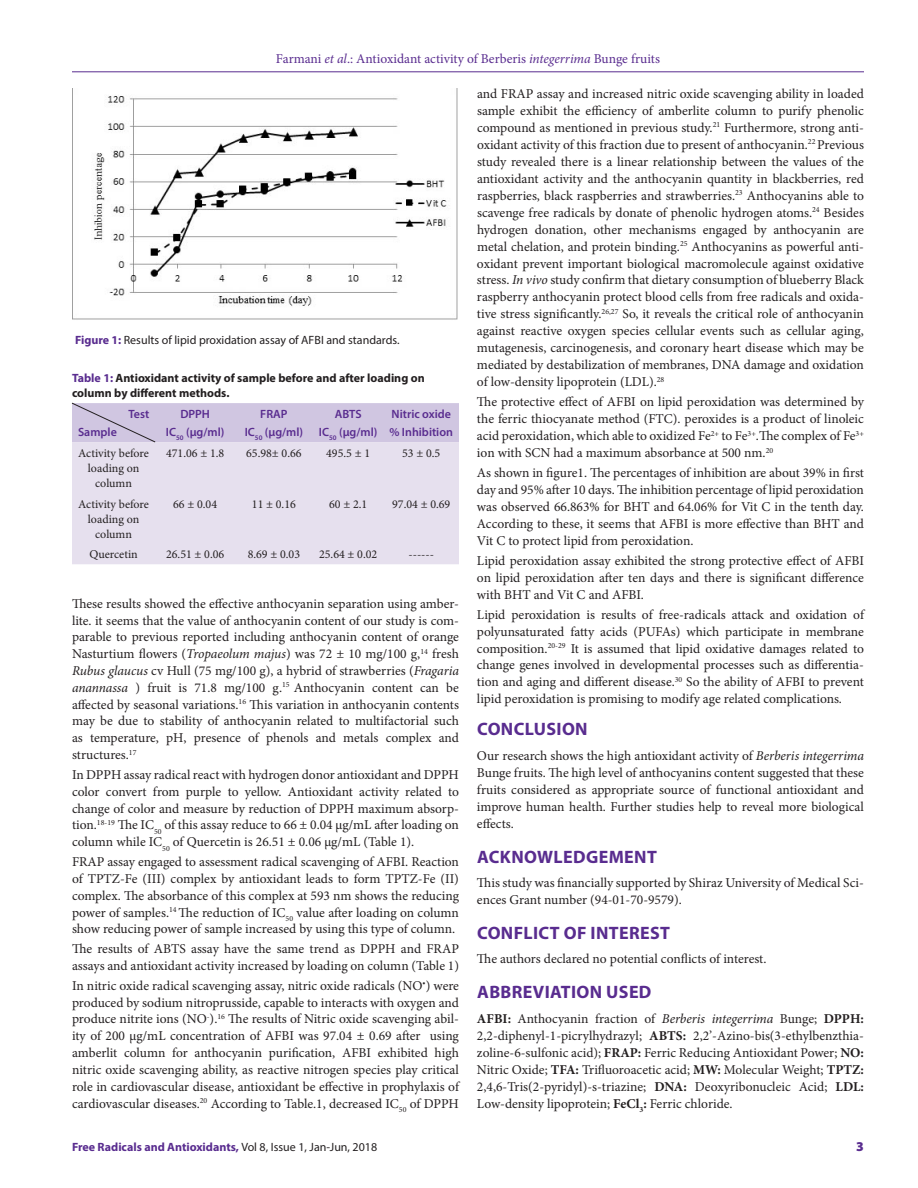
<style>
.page{position:relative;width:918px;height:1188px;background:#fff}
.page>*{position:absolute;margin:0;border:0;box-sizing:border-box;transform-origin:0 0}
._1_HD{font:700 18px "Myriad Pro";letter-spacing:.02em;color:#592c8f}
.TXT{font:13.5px/17px "Minion Pro";color:#231f20;text-align:justify}
.t1{font:13.5px "Minion Pro";color:#592c8f}
.RRH{font:900 13.5px "Myriad Pro";color:#592c8f}
.TB{font:12px/15px "Minion Pro";color:#231f20;text-align:center}
.TT{font:700 12px/15px "Myriad Pro";color:#231f20}
.TCH{font:600 12px "Myriad Pro";color:#592c8f}
.FIG_CAP{font:12px "Myriad Pro";color:#231f20}
.RRH-2{font:700 12px "Myriad Pro";color:#592c8f}
.s1{font-style:italic}
.s2{font-weight:700;color:#592c8f}
.s3{color:#592c8f}
.s4{font-weight:700}
.s5{font-weight:400;color:#231f20}
</style>
<div class="page">
<hr style="left:72px;top:72px;width:792px;height:1px;background:#592c8f">
<img style="left:72px;top:88px;width:386px;height:232px">
<div style="left:72px;top:442px;width:387px;height:122px;background:#e6e0ee"></div>
<div style="left:71px;top:403px;width:388px;height:39px;background:#d0c6e1"></div>
<p class="t1" style="left:276px;top:50px;width:386px">Farmani <span class="s1">et al</span>.: Antioxidant activity of Berberis <span class="s1">integerrima</span> Bunge fruits</p>
<p class="FIG_CAP" style="left:75px;top:333px;width:326px"><span class="s2">Figure 1:</span> Results of lipid proxidation assay of AFBI and standards.</p>
<p class="TT" style="left:72px;top:370px;width:354px"><span class="s3">Table 1:</span> Antioxidant activity of sample before and after loading on column by different methods.</p>
<p class="TCH" style="left:128px;top:406px;width:22px">Test</p>
<p class="TCH" style="left:78px;top:424px;width:40px">Sample</p>
<p class="TCH" style="left:392px;top:406px;width:61px">Nitric oxide</p>
<p class="TCH" style="left:390px;top:424px;width:65px">% Inhibition</p>
<p class="TCH" style="left:335px;top:406px;width:28px">ABTS</p>
<p class="TCH" style="left:319px;top:424px;width:60px">IC<sub>50</sub> (µg/ml)</p>
<p class="TCH" style="left:180px;top:406px;width:31px">DPPH</p>
<p class="TCH" style="left:166px;top:424px;width:60px">IC<sub>50</sub> (µg/ml)</p>
<p class="TCH" style="left:260px;top:406px;width:29px">FRAP</p>
<p class="TCH" style="left:245px;top:424px;width:60px">IC<sub>50</sub> (µg/ml)</p>
<p class="TB" style="left:78px;top:446px;width:72px">Activity before loading on column</p>
<p class="TB" style="left:166px;top:446px;width:60px">471.06 ± 1.8</p>
<p class="TB" style="left:246px;top:446px;width:57px">65.98± 0.66</p>
<p class="TB" style="left:326px;top:446px;width:45px">495.5 ± 1</p>
<p class="TB" style="left:402px;top:446px;width:40px">53 ± 0.5</p>
<p class="TB" style="left:78px;top:496px;width:72px">Activity before loading on column</p>
<p class="TB" style="left:173px;top:496px;width:45px">66 ± 0.04</p>
<p class="TB" style="left:252px;top:496px;width:45px">11 ± 0.16</p>
<p class="TB" style="left:329px;top:496px;width:40px">60 ± 2.1</p>
<p class="TB" style="left:392px;top:496px;width:60px">97.04 ± 0.69</p>
<p class="TB" style="left:89px;top:547px;width:50px">Quercetin</p>
<p class="TB" style="left:166px;top:547px;width:60px">26.51 ± 0.06</p>
<p class="TB" style="left:248px;top:547px;width:54px">8.69 ± 0.03</p>
<p class="TB" style="left:319px;top:547px;width:60px">25.64 ± 0.02</p>
<p class="TB" style="left:408px;top:547px;width:27px">------</p>
<p class="TXT" style="left:72px;top:595px;width:389px">These results showed the effective anthocyanin separation using amber&shy;lite. it seems that the value of anthocyanin content of our study is com&shy;parable to previous reported including anthocyanin content of orange Nasturtium flowers (<span class="s1">Tropaeolum majus</span>) was 72 ± 10 mg/100 g,<sup>14</sup> fresh <span class="s1">Rubus glaucus</span> cv Hull (75 mg/100 g), a hybrid of strawberries (<span class="s1">Fragaria anannassa</span> ) fruit is 71.8 mg/100 g.<sup>15</sup> Anthocyanin content can be affected by seasonal variations.<sup>16</sup> This variation in anthocyanin contents may be due to stability of anthocyanin related to multifactorial such as temperature, pH, presence of phenols and metals complex and structures.<sup>17</sup></p>
<p class="TXT" style="left:72px;top:766px;width:389px">In DPPH assay radical react with hydrogen donor antioxidant and DPPH color convert from purple to yellow. Antioxidant activity related to change of color and measure by reduction of DPPH maximum absorp&shy;tion.<sup>18-19</sup> The IC<sub>50</sub> of this assay reduce to 66 ± 0.04 μg/mL after loading on column while IC<sub>50</sub> of Quercetin is 26.51 ± 0.06 μg/mL (Table 1).</p>
<p class="TXT" style="left:72px;top:853px;width:389px">FRAP assay engaged to assessment radical scavenging of AFBI. Reaction of TPTZ-Fe (III) complex by antioxidant leads to form TPTZ-Fe (II) complex. The absorbance of this complex at 593 nm shows the reducing power of samples.<sup>14</sup> The reduction of IC<sub>50</sub> value after loading on column show reducing power of sample increased by using this type of column.</p>
<p class="TXT" style="left:72px;top:941px;width:389px">The results of ABTS assay have the same trend as DPPH and FRAP assays and antioxidant activity increased by loading on column (Table 1)</p>
<p class="TXT" style="left:72px;top:977px;width:389px">In nitric oxide radical scavenging assay, nitric oxide radicals (NO<sup>•</sup>) were produced by sodium nitroprusside, capable to interacts with oxygen and produce nitrite ions (NO<sup>-</sup>).<sup>16</sup> The results of Nitric oxide scavenging abil&shy;ity of 200 µg/mL concentration of AFBI was 97.04 ± 0.69 after using amberlit column for anthocyanin purification, AFBI exhibited high nitric oxide scavenging ability, as reactive nitrogen species play critical role in cardiovascular disease, antioxidant be effective in prophylaxis of cardiovascular diseases.<sup>20</sup> According to Table.1, decreased IC<sub>50</sub> of DPPH</p>
<p class="TXT" style="left:477px;top:85px;width:389px">and FRAP assay and increased nitric oxide scavenging ability in loaded sample exhibit the efficiency of amberlite column to purify phenolic compound as mentioned in previous study.<sup>21</sup> Furthermore, strong anti&shy;oxidant activity of this fraction due to present of anthocyanin.<sup>22</sup> Previous study revealed there is a linear relationship between the values of the antioxidant activity and the anthocyanin quantity in blackberries, red raspberries, black raspberries and strawberries.<sup>23</sup> Anthocyanins able to scavenge free radicals by donate of phenolic hydrogen atoms.<sup>24</sup> Besides hydrogen donation, other mechanisms engaged by anthocyanin are metal chelation, and protein binding.<sup>25</sup> Anthocyanins as powerful anti&shy;oxidant prevent important biological macromolecule against oxidative stress. <span class="s1">In vivo</span> study confirm that dietary consumption of blueberry Black raspberry anthocyanin protect blood cells from free radicals and oxida&shy;tive stress significantly.<sup>26,27</sup> So, it reveals the critical role of anthocyanin against reactive oxygen species cellular events such as cellular aging, mutagenesis, carcinogenesis, and coronary heart disease which may be mediated by destabilization of membranes, DNA damage and oxidation of low-density lipoprotein (LDL).<sup>28</sup></p>
<p class="TXT" style="left:477px;top:393px;width:389px">The protective effect of AFBI on lipid peroxidation was determined by the ferric thiocyanate method (FTC). peroxides is a product of linoleic acid peroxidation, which able to oxidized Fe<sup>2+</sup> to Fe<sup>3+</sup>.The complex of Fe<sup>3+ </sup>ion with SCN had a maximum absorbance at 500 nm.<sup>20</sup></p>
<p class="TXT" style="left:477px;top:464px;width:389px">As shown in figure1. The percentages of inhibition are about 39% in first day and 95% after 10 days. The inhibition percentage of lipid peroxidation was observed 66.863% for BHT and 64.06% for Vit C in the tenth day.<br>According to these, it seems that AFBI is more effective than BHT and Vit C to protect lipid from peroxidation.</p>
<p class="TXT" style="left:477px;top:552px;width:388px">Lipid peroxidation assay exhibited the strong protective effect of AFBI on lipid peroxidation after ten days and there is significant difference with BHT and Vit C and AFBI.</p>
<p class="TXT" style="left:477px;top:606px;width:389px">Lipid peroxidation is results of free-radicals attack and oxidation of polyunsaturated fatty acids (PUFAs) which participate in membrane composition.<sup>20-29</sup> It is assumed that lipid oxidative damages related to change genes involved in developmental processes such as differentia&shy;tion and aging and different disease.<sup>30</sup> So the ability of AFBI to prevent lipid peroxidation is promising to modify age related complications.</p>
<p class="_1_HD" style="left:477px;top:718px;width:112px">CONCLUSION</p>
<p class="TXT" style="left:477px;top:747px;width:389px">Our research shows the high antioxidant activity of <span class="s1">Berberis integerrima </span>Bunge fruits. The high level of anthocyanins content suggested that these fruits considered as appropriate source of functional antioxidant and improve human health. Further studies help to reveal more biological effects.</p>
<p class="_1_HD" style="left:477px;top:845px;width:181px">ACKNOWLEDGEMENT</p>
<p class="TXT" style="left:477px;top:874px;width:389px">This study was financially supported by Shiraz University of Medical Sci&shy;ences Grant number (94-01-70-9579).</p>
<p class="_1_HD" style="left:477px;top:921px;width:194px">CONFLICT OF INTEREST</p>
<p class="TXT" style="left:477px;top:951px;width:291px">The authors declared no potential conflicts of interest.</p>
<p class="_1_HD" style="left:477px;top:981px;width:176px">ABBREVIATION USED</p>
<p class="TXT" style="left:477px;top:1010px;width:389px"><span class="s4">AFBI:</span> Anthocyanin fraction of <span class="s1">Berberis integerrima</span> Bunge; <span class="s4">DPPH:<br></span>2,2-diphenyl-1-picrylhydrazyl; <span class="s4">ABTS:</span> 2,2’-Azino-bis(3-ethylbenzthia&shy;zoline-6-sulfonic acid); <span class="s4">FRAP:</span> Ferric Reducing Antioxidant Power; <span class="s4">NO:<br></span>Nitric Oxide; <span class="s4">TFA:</span> Trifluoroacetic acid; <span class="s4">MW:</span> Molecular Weight; <span class="s4">TPTZ:<br></span>2,4,6-Tris(2-pyridyl)-s-triazine; <span class="s4">DNA:</span> Deoxyribonucleic Acid; <span class="s4">LDL:<br></span>Low-density lipoprotein; <span class="s4">FeCl</span><sub>3</sub><span class="s4">:</span> Ferric chloride.</p>
<p class="RRH-2" style="left:72px;top:1139px;width:307px">Free Radicals and Antioxidants, <span class="s5">Vol 8, Issue 1, Jan-Jun, 2018</span></p>
<p class="RRH" style="left:856px;top:1137px;width:9px">3</p>
</div>
